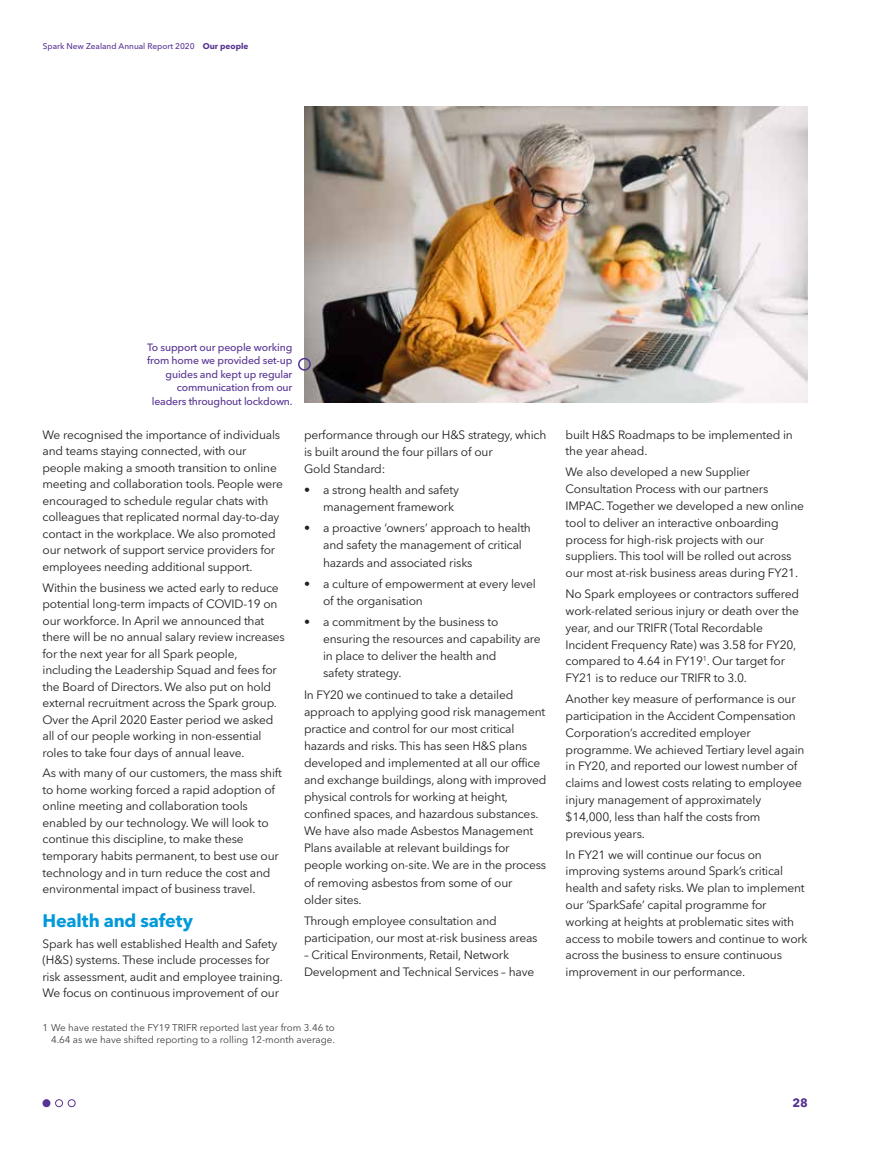
<style>
.page{position:relative;width:893px;height:1149px;background:#fff}
.page>*{position:absolute;margin:0;border:0;box-sizing:border-box;transform-origin:0 0}
.t1{font:700 18px "Avenir Next LT Pro";color:#0099da}
.t2{font:12px/16.5px "Avenir Next LT Pro";letter-spacing:-.015em;color:#231f20}
.t3{font:700 12px "Avenir Next LT Pro";color:#573393}
.t4{font:500 10.5px/13.5px "Avenir Next LT Pro";letter-spacing:-.015em;color:#573393;text-align:right}
.t5{font:9.75px/12px "Avenir Next LT Pro";color:#414042;text-align:right}
.t6{font:500 8.25px "Avenir Next LT Pro";color:#573393}
.s1{font-weight:700}
</style>
<div class="page">
<img style="left:304px;top:106px;width:504px;height:296px">
<div style="left:298px;top:358px;width:13px;height:12px;border:2px solid #573393;border-radius:50%"></div>
<div style="left:43px;top:1099px;width:7px;height:7px;background:#573393;border-radius:50%"></div>
<div style="left:43px;top:1098px;width:7px;height:8px;border:1px solid #573393;border-radius:50%"></div>
<div style="left:55px;top:1098px;width:8px;height:8px;border:1px solid #573393;border-radius:50%"></div>
<div style="left:68px;top:1098px;width:8px;height:8px;border:1px solid #573393;border-radius:50%"></div>
<p class="t6" style="left:43px;top:41px;width:207px">Spark New Zealand Annual Report 2020 <span class="s1">Our people</span></p>
<p class="t4" style="left:147px;top:340px;width:147px">To support our people working from home we provided set-up guides and kept up regular communication from our leaders throughout lockdown.</p>
<p class="t2" style="left:43px;top:426px;width:242px">We recognised the importance of individuals and teams staying connected, with our people making a smooth transition to online meeting and collaboration tools. People were encouraged to schedule regular chats with colleagues that replicated normal day-to-day contact in the workplace. We also promoted our network of support service providers for employees needing additional support.</p>
<p class="t2" style="left:43px;top:579px;width:244px">Within the business we acted early to reduce potential long-term impacts of COVID-19 on our workforce. In April we announced that there will be no annual salary review increases for the next year for all Spark people, including the Leadership Squad and fees for the Board of Directors. We also put on hold external recruitment across the Spark group.<br>Over the April 2020 Easter period we asked all of our people working in non-essential roles to take four days of annual leave.</p>
<p class="t2" style="left:43px;top:764px;width:241px">As with many of our customers, the mass shift to home working forced a rapid adoption of online meeting and collaboration tools enabled by our technology. We will look to continue this discipline, to make these temporary habits permanent, to best use our technology and in turn reduce the cost and environmental impact of business travel.</p>
<h1 class="t1" style="left:43px;top:909px;width:152px">Health and safety</h1>
<p class="t2" style="left:43px;top:934px;width:242px">Spark has well established Health and Safety (H&amp;S) systems. These include processes for risk assessment, audit and employee training.<br>We focus on continuous improvement of our</p>
<p class="t2" style="left:304px;top:425px;width:244px;line-height:17.1px">performance through our H&amp;S strategy, which is built around the four pillars of our<br>Gold Standard:</p>
<p class="t2" style="left:323px;top:481px;width:137px;line-height:17.1px;text-indent:-19px">• a strong health and safety management framework</p>
<p class="t2" style="left:323px;top:519px;width:209px;line-height:17.1px;text-indent:-19px">• a proactive ‘owners’ approach to health and safety the management of critical hazards and associated risks</p>
<p class="t2" style="left:323px;top:575px;width:214px;line-height:17.1px;text-indent:-19px">• a culture of empowerment at every level of the organisation</p>
<p class="t2" style="left:323px;top:613px;width:219px;line-height:17.1px;text-indent:-19px">• a commitment by the business to ensuring the resources and capability are in place to deliver the health and<br>safety strategy.</p>
<p class="t2" style="left:304px;top:685px;width:244px;line-height:17.1px">In FY20 we continued to take a detailed approach to applying good risk management practice and control for our most critical hazards and risks. This has seen H&amp;S plans developed and implemented at all our office and exchange buildings, along with improved physical controls for working at height, confined spaces, and hazardous substances.<br>We have also made Asbestos Management Plans available at relevant buildings for people working on-site. We are in the process of removing asbestos from some of our<br>older sites.</p>
<p class="t2" style="left:304px;top:911px;width:235px;line-height:17.1px">Through employee consultation and participation, our most at-risk business areas</p>
<p class="t2" style="left:304px;top:945px;width:232px;line-height:17.1px">– Critical Environments, Retail, Network<br>Development and Technical Services – have</p>
<p class="t5" style="left:43px;top:1020px;width:294px">1 We have restated the FY19 TRIFR reported last year from 3.46 to<br>4.64 as we have shifted reporting to a rolling 12-month average.</p>
<p class="t2" style="left:566px;top:426px;width:229px">built H&amp;S Roadmaps to be implemented in the year ahead.</p>
<p class="t2" style="left:566px;top:464px;width:240px">We also developed a new Supplier Consultation Process with our partners IMPAC. Together we developed a new online tool to deliver an interactive onboarding process for high-risk projects with our suppliers. This tool will be rolled out across our most at-risk business areas during FY21.</p>
<p class="t2" style="left:566px;top:585px;width:235px">No Spark employees or contractors suffered work-related serious injury or death over the year, and our TRIFR (Total Recordable Incident Frequency Rate) was 3.58 for FY20, compared to 4.64 in FY19<sup>1</sup>. Our target for FY21 is to reduce our TRIFR to 3.0.</p>
<p class="t2" style="left:566px;top:690px;width:240px">Another key measure of performance is our participation in the Accident Compensation Corporation’s accredited employer programme. We achieved Tertiary level again in FY20, and reported our lowest number of claims and lowest costs relating to employee injury management of approximately $14,000, less than half the costs from previous years.</p>
<p class="t2" style="left:566px;top:845px;width:244px">In FY21 we will continue our focus on improving systems around Spark’s critical health and safety risks. We plan to implement our ‘SparkSafe’ capital programme for working at heights at problematic sites with access to mobile towers and continue to work across the business to ensure continuous improvement in our performance.</p>
<p class="t3" style="left:792px;top:1094px;width:17px">28</p>
</div>
